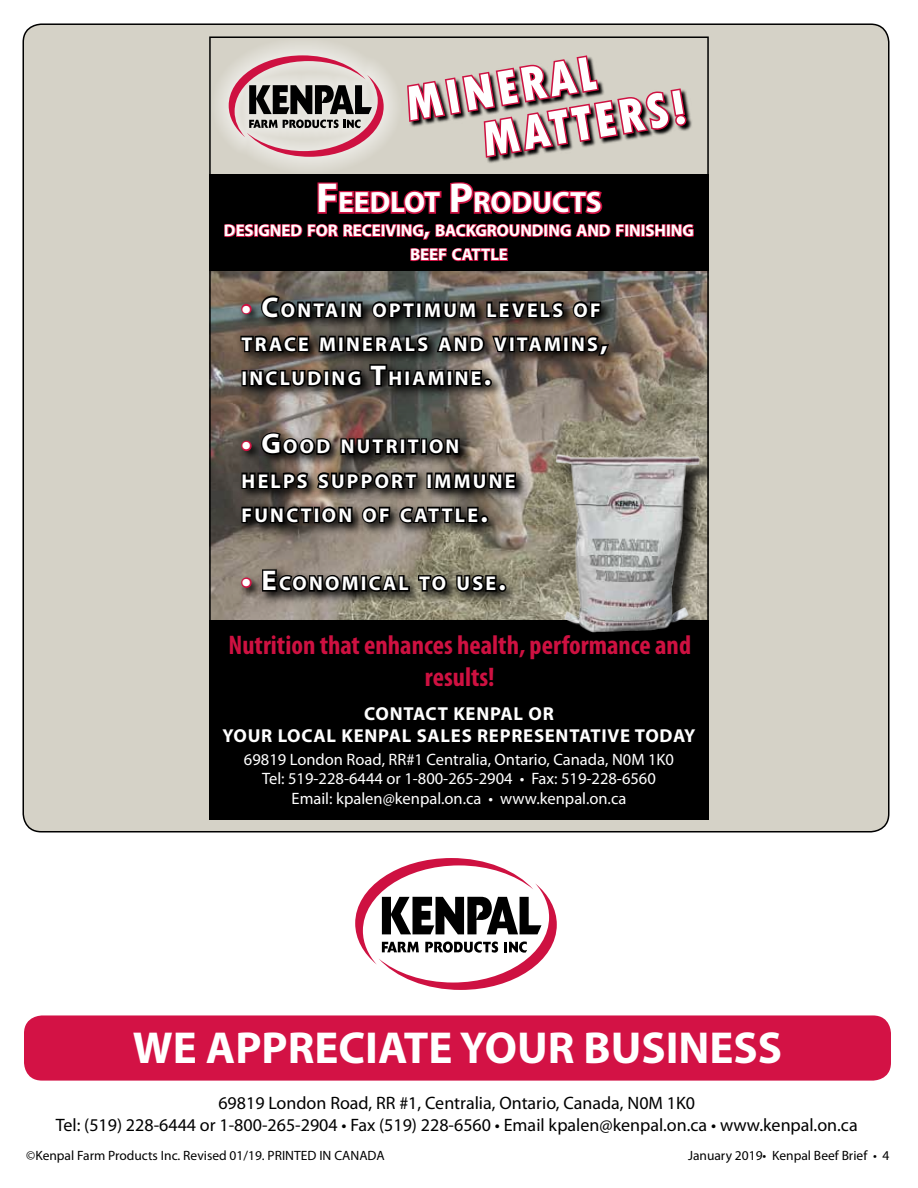
<style>
.page{position:relative;width:918px;height:1188px;background:#fff}
.page>*{position:absolute;margin:0;border:0;box-sizing:border-box;transform-origin:0 0}
.t1{font:800 condensed 51px/47.2px "Tw Cen";color:#fff}
.t2{font:700 45px "Myriad Pro";color:#fff}
.t3{font:700 29.4px "Myriad Pro";color:#fff}
.t4{font:700 condensed 27px/32.4px "Myriad Pro";color:#ce1141;text-align:center}
.t5{font:700 19.95px/34.2px "Myriad Pro";letter-spacing:.115em;color:#fff}
.t6{font:700 18.75px/22.5px "Myriad Pro";letter-spacing:.04em;color:#fff;text-align:center}
.t7{font:18px/21.6px "Myriad Pro";color:#000;text-align:center}
.t8{font:700 16.8px/24px "Myriad Pro";color:#fff;text-align:center}
.t9{font:16.5px/19.8px "Myriad Pro";color:#fff;text-align:center}
.t10{font:13.5px "Myriad Pro";color:#000}
.s1{font-size:42px}
.s2{font-size:24px}
.s3{font-size:28.5px}
</style>
<div class="page">
<div style="left:24px;top:1015px;width:867px;height:66px;background:#d31245;border-radius:18px"></div>
<svg style="left:355px;top:858px;width:202px;height:132px"></svg>
<div style="left:23px;top:24px;width:866px;height:808px;background:#d5d2c7;border-radius:18px"></div>
<img style="left:212px;top:270px;width:494px;height:350px">
<div style="left:209px;top:620px;width:500px;height:199px;background:#000"></div>
<svg style="left:218px;top:44px;width:131px;height:81px;fill:#dcdad1"></svg>
<svg style="left:237px;top:396px;width:383px;height:208px;background:#8b8273"></svg>
<svg style="left:240px;top:431px;width:278px;height:102px;background:#4c453f"></svg>
<div style="left:480px;top:515px;width:8px;height:9px;border:3px solid #000;border-radius:50%"></div>
<div style="left:241px;top:577px;width:11px;height:11px;border:3px solid #ce1141;border-radius:50%"></div>
<svg style="left:261px;top:548px;width:100px;height:54px;background:#635c55"></svg>
<div style="left:361px;top:575px;width:6px;height:17px;border:3px solid #000"></div>
<svg style="left:367px;top:554px;width:44px;height:39px;background:#69645a"></svg>
<svg style="left:417px;top:573px;width:31px;height:20px"></svg>
<svg style="left:455px;top:573px;width:43px;height:20px"></svg>
<div style="left:498px;top:584px;width:8px;height:8px;border:3px solid #000;border-radius:50%"></div>
<div style="left:559px;top:458px;width:150px;height:191px;background:#000;opacity:.8"></div>
<img style="left:553px;top:453px;width:148px;height:181px">
<div style="left:209px;top:174px;width:500px;height:96px;background:#000"></div>
<div style="left:223px;top:181px;width:485px;height:94px;background:#000"></div>
<svg style="left:223px;top:54px;width:472px;height:342px"></svg>
<h1 class="t1" style="left:471px;top:69px;width:208px;text-indent:-70px;rotate:-9deg">MINERAL<br>MATTERS!</h1>
<h3 class="t3" style="left:316px;top:183px;width:287px"><span class="s1">F</span>EEDLOT <span class="s1">P</span>RODUCTS</h3>
<p class="t8" style="left:224px;top:218px;width:472px">DESIGNED FOR RECEIVING<span class="s2">,</span> BACKGROUNDING AND FINISHING<br>BEEF CATTLE</p>
<p class="t5" style="left:242px;top:292px;width:368px"><span class="s3">• C</span>ONTAIN OPTIMUM LEVELS OF<br>TRACE MINERALS AND VITAMINS<span class="s3">,<br></span>INCLUDING <span class="s3">T</span>HIAMINE<span class="s3">.</span></p>
<p class="t5" style="left:242px;top:429px;width:275px"><span class="s3">• G</span>OOD NUTRITION<br>HELPS SUPPORT IMMUNE<br>FUNCTION OF CATTLE<span class="s3">.</span></p>
<p class="t5" style="left:242px;top:566px;width:266px"><span class="s3">• E</span>CONOMICAL TO USE<span class="s3">.</span></p>
<h3 class="t4" style="left:228px;top:628px;width:464px">Nutrition that enhances health, performance and results!</h3>
<p class="t6" style="left:222px;top:701px;width:475px">CONTACT KENPAL OR<br>YOUR LOCAL KENPAL SALES REPRESENTATIVE TODAY</p>
<p class="t9" style="left:244px;top:749px;width:432px">69819 London Road, RR#1 Centralia, Ontario, Canada, N0M 1K0<br>Tel: 519-228-6444 or 1-800-265-2904 • Fax: 519-228-6560<br>Email: kpalen@kenpal.on.ca • www.kenpal.on.ca</p>
<h2 class="t2" style="left:133px;top:1018px;width:651px">WE APPRECIATE YOUR BUSINESS</h2>
<p class="t7" style="left:56px;top:1092px;width:803px">69819 London Road, RR #1, Centralia, Ontario, Canada, N0M 1K0<br>Tel: (519) 228-6444 or 1-800-265-2904 • Fax (519) 228-6560 • Email kpalen@kenpal.on.ca • www.kenpal.on.ca</p>
<p class="t10" style="left:26px;top:1147px;width:360px">©Kenpal Farm Products Inc. Revised 01/19. PRINTED IN CANADA</p>
<p class="t10" style="left:688px;top:1147px;width:203px">January 2019• Kenpal Beef Brief • 4</p>
</div>
